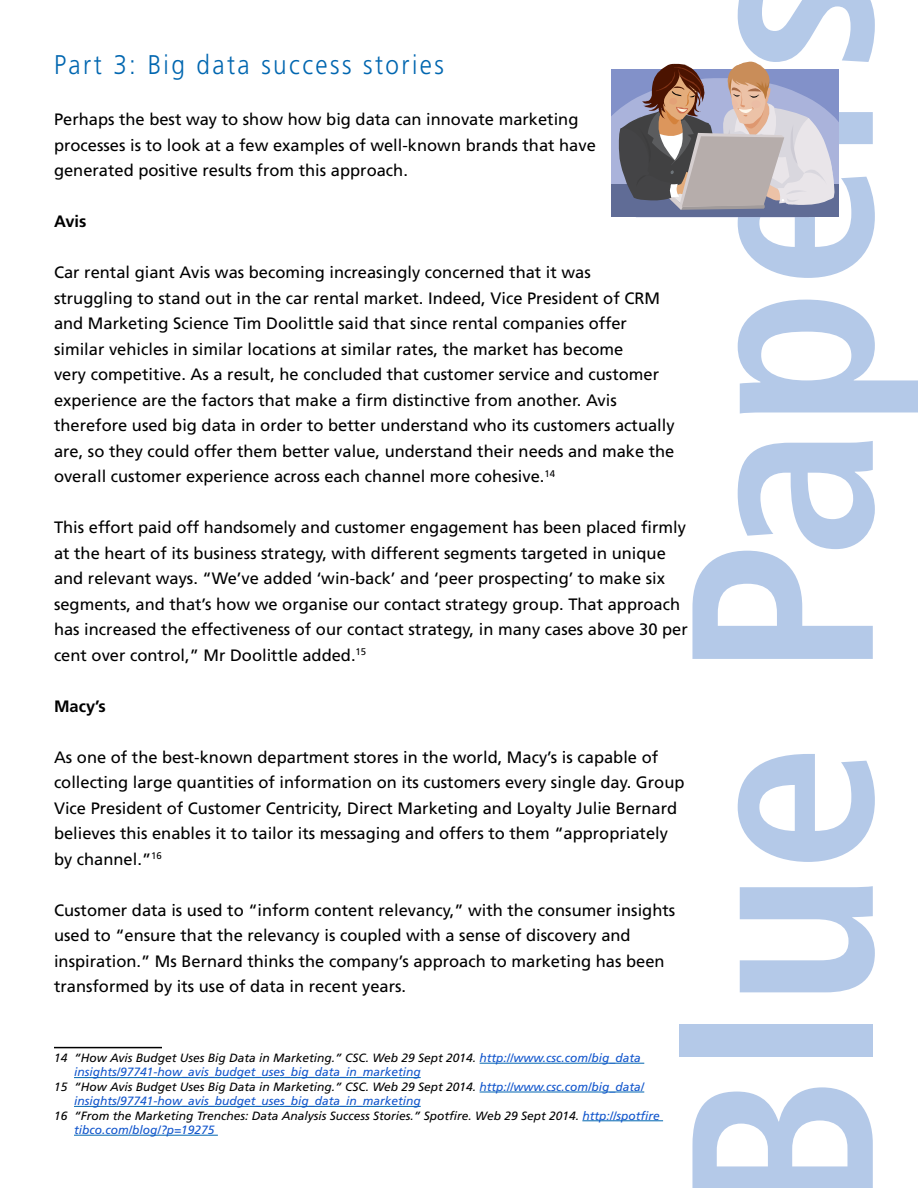
<style>
.page{position:relative;width:918px;height:1188px;background:#fff}
.page>*{position:absolute;margin:0;border:0;box-sizing:border-box;transform-origin:0 0}
.t1{font:300 27px "Frutiger LT Std";letter-spacing:.1em;color:#0066b0;scale:.9 1}
.t2{font:16.5px/25.5px "Frutiger LT Std";color:#000}
.t3{font:700 16.5px "Frutiger LT Std";color:#000}
.t4{font:italic 12px "Frutiger LT Std";color:#000}
.t5{font:italic 12px "Frutiger LT Std";color:#15c}
.s1{color:#15c}
</style>
<div class="page">
<svg style="left:692px;top:1087px;width:181px;height:101px"></svg>
<div style="left:679px;top:1024px;width:194px;height:32px;background:#b4c9e8"></div>
<svg style="left:740px;top:886px;width:135px;height:106px"></svg>
<svg style="left:738px;top:754px;width:137px;height:108px"></svg>
<svg style="left:692px;top:441px;width:183px;height:218px"></svg>
<svg style="left:738px;top:300px;width:180px;height:114px"></svg>
<hr style="left:54px;top:1047px;width:108px;height:1px;background:#000">
<hr style="left:480px;top:1063px;width:164px;height:1px;background:#0066b0">
<hr style="left:74px;top:1077px;width:347px;height:1px;background:#0066b0">
<hr style="left:480px;top:1092px;width:164px;height:1px;background:#0066b0">
<hr style="left:74px;top:1106px;width:347px;height:1px;background:#0066b0">
<hr style="left:582px;top:1121px;width:81px;height:1px;background:#0066b0">
<hr style="left:74px;top:1135px;width:144px;height:1px;background:#0066b0">
<svg style="left:611px;top:0;width:264px;height:278px"></svg>
<h1 class="t1" style="left:54px;top:50px;width:435px">Part 3: Big data success stories</h1>
<p class="t2" style="left:54px;top:107px;width:543px">Perhaps the best way to show how big data can innovate marketing processes is to look at a few examples of well-known brands that have generated positive results from this approach.</p>
<p class="t3" style="left:54px;top:212px;width:34px">Avis</p>
<p class="t2" style="left:54px;top:260px;width:622px">Car rental giant Avis was becoming increasingly concerned that it was<br>struggling to stand out in the car rental market. Indeed, Vice President of CRM and Marketing Science Tim Doolittle said that since rental companies offer similar vehicles in similar locations at similar rates, the market has become<br>very competitive. As a result, he concluded that customer service and customer experience are the factors that make a firm distinctive from another. Avis therefore used big data in order to better understand who its customers actually are, so they could offer them better value, understand their needs and make the overall customer experience across each channel more cohesive.<sup>14</sup></p>
<p class="t2" style="left:54px;top:515px;width:635px">This effort paid off handsomely and customer engagement has been placed firmly at the heart of its business strategy, with different segments targeted in unique and relevant ways. “We’ve added ‘win-back’ and ‘peer prospecting’ to make six segments, and that’s how we organise our contact strategy group. That approach has increased the effectiveness of our contact strategy, in many cases above 30 per cent over control,” Mr Doolittle added.<sup>15</sup></p>
<p class="t3" style="left:54px;top:696px;width:53px">Macy’s</p>
<p class="t2" style="left:54px;top:744px;width:632px">As one of the best-known department stores in the world, Macy’s is capable of collecting large quantities of information on its customers every single day. Group Vice President of Customer Centricity, Direct Marketing and Loyalty Julie Bernard believes this enables it to tailor its messaging and offers to them “appropriately by channel.”<sup>16</sup></p>
<p class="t2" style="left:54px;top:897px;width:623px">Customer data is used to “inform content relevancy,” with the consumer insights used to “ensure that the relevancy is coupled with a sense of discovery and inspiration.” Ms Bernard thinks the company’s approach to marketing has been transformed by its use of data in recent years.</p>
<p class="t4" style="left:54px;top:1051px;width:588px">14 “How Avis Budget Uses Big Data in Marketing.” CSC. Web 29 Sept 2014. <span class="s1">http://www.csc.com/big_data</span></p>
<p class="t5" style="left:74px;top:1065px;width:348px">insights/97741-how_avis_budget_uses_big_data_in_marketing</p>
<p class="t4" style="left:54px;top:1080px;width:592px">15 “How Avis Budget Uses Big Data in Marketing.” CSC. Web 29 Sept 2014. <span class="s1">http://www.csc.com/big_data/</span></p>
<p class="t5" style="left:74px;top:1094px;width:348px">insights/97741-how_avis_budget_uses_big_data_in_marketing</p>
<p class="t4" style="left:54px;top:1108px;width:607px">16 “From the Marketing Trenches: Data Analysis Success Stories.” Spotfire. Web 29 Sept 2014. <span class="s1">http://spotfire</span></p>
<p class="t5" style="left:74px;top:1123px;width:142px">tibco.com/blog/?p=19275</p>
</div>
